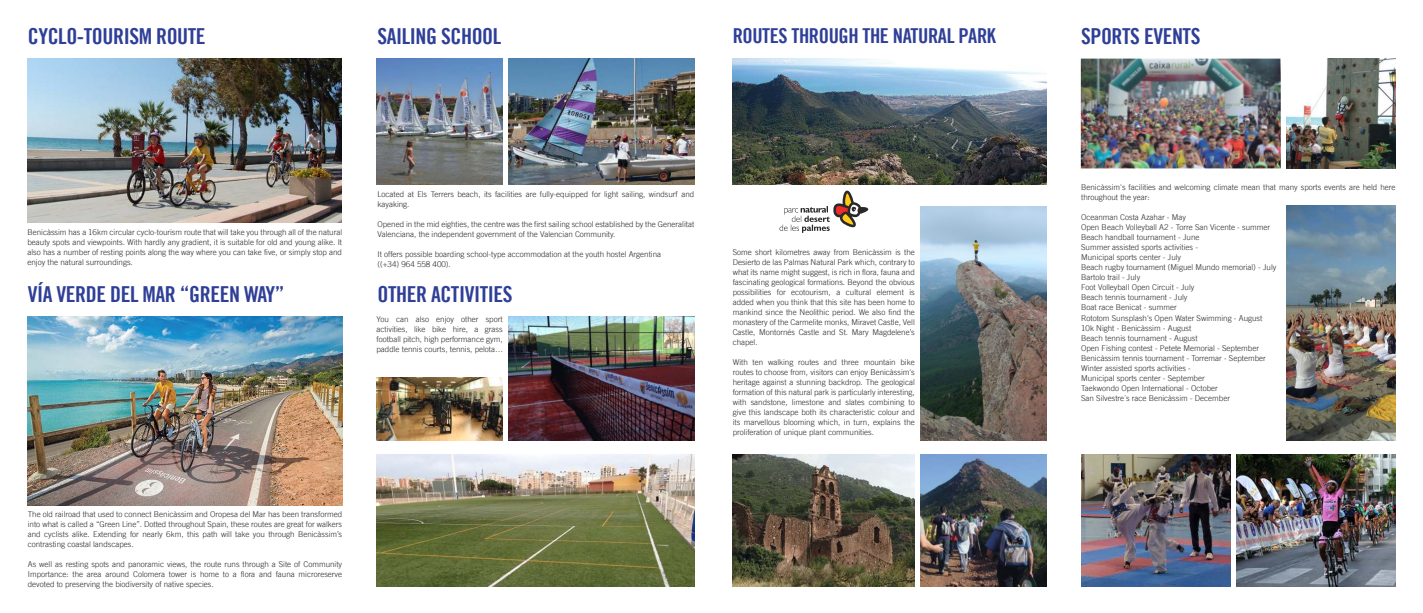
<style>
.page{position:relative;width:1423px;height:613px;background:#fff}
.page>*{position:absolute;margin:0;border:0;box-sizing:border-box;transform-origin:0 0}
.t1{font:22px "Trade Gothic LT Bold Cond Twenty";letter-spacing:-.02em;color:#2f3f98}
.t2{font:20.6px "Trade Gothic LT Bold Cond Twenty";letter-spacing:-.02em;color:#2f3f98}
.t3{font:300 8px/10px "Trade Gothic LT";color:#2b2829;text-align:justify}
</style>
<div class="page">
<img style="left:1286px;top:206px;width:109px;height:234px">
<img style="left:28px;top:59px;width:314px;height:163px">
<img style="left:28px;top:316px;width:314px;height:189px">
<img style="left:732px;top:59px;width:315px;height:125px">
<img style="left:920px;top:206px;width:127px;height:234px">
<img style="left:1081px;top:454px;width:150px;height:132px">
<img style="left:1236px;top:454px;width:159px;height:132px">
<img style="left:1081px;top:59px;width:200px;height:109px">
<img style="left:1286px;top:59px;width:109px;height:109px">
<svg style="left:780px;top:190px;width:88px;height:43px"></svg>
<img style="left:376px;top:59px;width:126px;height:125px">
<img style="left:508px;top:59px;width:186px;height:125px">
<img style="left:377px;top:377px;width:125px;height:63px">
<img style="left:508px;top:316px;width:186px;height:124px">
<img style="left:920px;top:454px;width:127px;height:132px">
<img style="left:733px;top:454px;width:182px;height:132px">
<img style="left:376px;top:454px;width:318px;height:132px">
<h1 class="t1" style="left:28px;top:24px;width:179px">CYCLO-TOURISM ROUTE</h1>
<h1 class="t1" style="left:378px;top:24px;width:125px">SAILING SCHOOL</h1>
<h2 class="t2" style="left:733px;top:25px;width:265px">ROUTES THROUGH THE NATURAL PARK</h2>
<h1 class="t1" style="left:1081px;top:24px;width:121px">SPORTS EVENTS</h1>
<p class="t3" style="left:28px;top:227px;width:316px">Benicàssim has a 16km circular cyclo-tourism route that will take you through all of the natural beauty spots and viewpoints. With hardly any gradient, it is suitable for old and young alike. It also has a number of resting points along the way where you can take five, or simply stop and enjoy the natural surroundings.</p>
<h1 class="t1" style="left:28px;top:281px;width:258px">VÍA VERDE DEL MAR “GREEN WAY”</h1>
<p class="t3" style="left:28px;top:509px;width:316px">The old railroad that used to connect Benicàssim and Oropesa del Mar has been transformed into what is called a “Green Line”. Dotted throughout Spain, these routes are great for walkers and cyclists alike. Extending for nearly 6km, this path will take you through Benicàssim’s contrasting coastal landscapes.</p>
<p class="t3" style="left:28px;top:559px;width:316px">As well as resting spots and panoramic views, the route runs through a Site of Community Importance: the area around Colomera tower is home to a flora and fauna microreserve devoted to preserving the biodiversity of native species.</p>
<p class="t3" style="left:378px;top:189px;width:318px">Located at Els Terrers beach, its facilities are fully-equipped for light sailing, windsurf and kayaking.</p>
<p class="t3" style="left:378px;top:219px;width:318px">Opened in the mid eighties, the centre was the first sailing school established by the Generalitat<br>Valenciana, the independent government of the Valencian Community.</p>
<p class="t3" style="left:378px;top:249px;width:285px">It offers possible boarding school-type accommodation at the youth hostel Argentina ((+34) 964 558 400).</p>
<p class="t3" style="left:733px;top:247px;width:184px">Some short kilometres away from Benicàssim is the Desierto de las Palmas Natural Park which, contrary to what its name might suggest, is rich in flora, fauna and fascinating geological formations. Beyond the obvious possibilities for ecotourism, a cultural element is added when you think that this site has been home to mankind since the Neolithic period. We also find the monastery of the Carmelite monks, Miravet Castle, Vell Castle, Montornés Castle and St. Mary Magdelene’s chapel.</p>
<p class="t3" style="left:733px;top:357px;width:184px">With ten walking routes and three mountain bike routes to choose from, visitors can enjoy Benicàssim's heritage against a stunning backdrop. The geological formation of this natural park is particularly interesting, with sandstone, limestone and slates combining to give this landscape both its characteristic colour and its marvellous blooming which, in turn, explains the proliferation of unique plant communities.</p>
<h1 class="t1" style="left:378px;top:281px;width:137px">OTHER ACTIVITIES</h1>
<p class="t3" style="left:377px;top:315px;width:128px">You can also enjoy other sport activities, like bike hire, a grass football pitch, high performance gym, paddle tennis courts, tennis, pelota…</p>
<p class="t3" style="left:1081px;top:183px;width:316px">Benicàssim's facilities and welcoming climate mean that many sports events are held here throughout the year:</p>
<p class="t3" style="left:1081px;top:213px;width:197px;text-align:left">Oceanman Costa Azahar - May<br>Open Beach Volleyball A2 - Torre San Vicente - summer Beach handball tournament - June<br>Summer assisted sports activities -<br>Municipal sports center - July<br>Beach rugby tournament (Miguel Mundo memorial) - July Bartolo trail - July<br>Foot Volleyball Open Circuit - July<br>Beach tennis tournament - July<br>Boat race Benicat - summer<br>Rototom Sunsplash's Open Water Swimming - August 10k Night - Benicàssim - August<br>Beach tennis tournament - August<br>Open Fishing contest - Petete Memorial - September Benicàssim tennis tournament - Torremar - September Winter assisted sports activities -<br>Municipal sports center - September<br>Taekwondo Open International - October<br>San Silvestre´s race Benicàssim - December</p>
</div>
